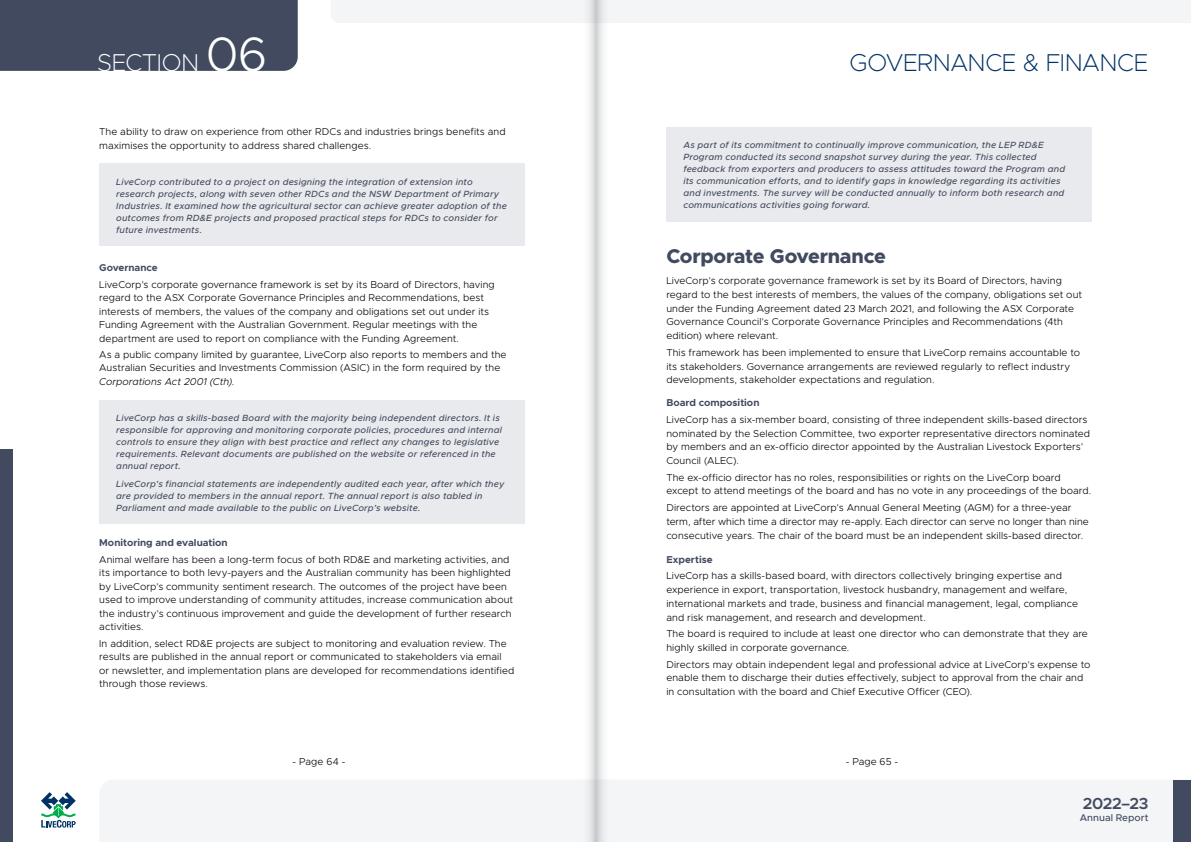
<style>
.page{position:relative;width:1191px;height:842px;background:#fff}
.page>*{position:absolute;margin:0;border:0;box-sizing:border-box;transform-origin:0 0}
.t1{font:200 24.5px "Metropolis";letter-spacing:-.02em;color:#003365}
.t2{font:200 24.5px "Metropolis";letter-spacing:-.015em;color:#fff}
.t3{font:800 20px "Metropolis";letter-spacing:-.015em;color:#414a5f}
.t4{font:600 16.1px "Metropolis";letter-spacing:-.03em;color:#414a5f}
.t5{font:300 10px/13.8px "Metropolis";letter-spacing:.01em;color:#000}
.t6{font:700 10px "Metropolis";color:#414a5f}
.t7{font:500 9.9px "Metropolis";color:#414a5f}
.t8{font:italic 500 9px/12px "Metropolis";letter-spacing:.02em;color:#444b60}
.s1{font-weight:300;font-size:48.5px}
.s2{font-style:italic}
</style>
<div class="page">
<div style="left:100px;top:780px;width:1072px;height:62px;background:#f4f5f7"></div>
<div style="left:1172px;top:780px;width:19px;height:62px;background:#414a5f"></div>
<div style="left:331px;top:0;width:860px;height:23px;background:#f4f5f7"></div>
<svg style="left:41px;top:792px;width:35px;height:36px"></svg>
<div style="left:99px;top:163px;width:425px;height:83px;background:#e8eaed"></div>
<div style="left:99px;top:400px;width:425px;height:82px;background:#e8eaed"></div>
<div style="left:99px;top:465px;width:425px;height:59px;background:#e8eaed"></div>
<div style="left:666px;top:127px;width:425px;height:94px;background:#e8eaed"></div>
<div style="left:0;top:449px;width:13px;height:393px;background:#414a5f"></div>
<div style="left:0;top:0;width:298px;height:71px;background:#414a5f"></div>
<svg style="left:581px;top:0;width:28px;height:842px"></svg>
<h1 class="t2" style="left:97px;top:47px;width:172px">SECTION <span class="s1">06</span></h1>
<p class="t5" style="left:99px;top:125px;width:408px;line-height:13.5px">The ability to draw on experience from other RDCs and industries brings benefits and maximises the opportunity to address shared challenges.</p>
<p class="t8" style="left:116px;top:176px;width:392px">LiveCorp contributed to a project on designing the integration of extension into research projects, along with seven other RDCs and the NSW Department of Primary Industries. It examined how the agricultural sector can achieve greater adoption of the outcomes from RD&amp;E projects and proposed practical steps for RDCs to consider for future investments.</p>
<p class="t6" style="left:99px;top:261px;width:60px">Governance</p>
<p class="t5" style="left:99px;top:277px;width:397px;line-height:13.5px">LiveCorp’s corporate governance framework is set by its Board of Directors, having regard to the ASX Corporate Governance Principles and Recommendations, best interests of members, the values of the company and obligations set out under its Funding Agreement with the Australian Government. Regular meetings with the department are used to report on compliance with the Funding Agreement.</p>
<p class="t5" style="left:99px;top:348px;width:409px;line-height:13.5px">As a public company limited by guarantee, LiveCorp also reports to members and the<br>Australian Securities and Investments Commission (ASIC) in the form required by the<br><span class="s2">Corporations Act 2001 (Cth)</span>.</p>
<p class="t8" style="left:116px;top:412px;width:387px">LiveCorp has a skills-based Board with the majority being independent directors. It is responsible for approving and monitoring corporate policies, procedures and internal controls to ensure they align with best practice and reflect any changes to legislative requirements. Relevant documents are published on the website or referenced in the annual report.</p>
<p class="t8" style="left:116px;top:478px;width:389px">LiveCorp’s financial statements are independently audited each year, after which they are provided to members in the annual report. The annual report is also tabled in<br>Parliament and made available to the public on LiveCorp’s website.</p>
<p class="t6" style="left:99px;top:537px;width:130px">Monitoring and evaluation</p>
<p class="t5" style="left:99px;top:552px;width:415px;line-height:13.5px">Animal welfare has been a long-term focus of both RD&amp;E and marketing activities, and its importance to both levy-payers and the Australian community has been highlighted by LiveCorp’s community sentiment research. The outcomes of the project have been used to improve understanding of community attitudes, increase communication about the industry’s continuous improvement and guide the development of further research activities.</p>
<p class="t5" style="left:99px;top:636px;width:417px;line-height:13.5px">In addition, select RD&amp;E projects are subject to monitoring and evaluation review. The results are published in the annual report or communicated to stakeholders via email<br>or newsletter, and implementation plans are developed for recommendations identified through those reviews.</p>
<h1 class="t1" style="left:849px;top:47px;width:300px">GOVERNANCE &amp; FINANCE</h1>
<p class="t8" style="left:683px;top:139px;width:383px">As part of its commitment to continually improve communication, the LEP RD&amp;E Program conducted its second snapshot survey during the year. This collected feedback from exporters and producers to assess attitudes toward the Program and its communication efforts, and to identify gaps in knowledge regarding its activities and investments. The survey will be conducted annually to inform both research and communications activities going forward.</p>
<h2 class="t3" style="left:666px;top:244px;width:221px">Corporate Governance</h2>
<p class="t5" style="left:666px;top:274px;width:417px">LiveCorp’s corporate governance framework is set by its Board of Directors, having regard to the best interests of members, the values of the company, obligations set out under the Funding Agreement dated 23 March 2021, and following the ASX Corporate Governance Council’s Corporate Governance Principles and Recommendations (4th edition) where relevant.</p>
<p class="t5" style="left:666px;top:345px;width:415px">This framework has been implemented to ensure that LiveCorp remains accountable to its stakeholders. Governance arrangements are reviewed regularly to reflect industry developments, stakeholder expectations and regulation.</p>
<p class="t6" style="left:666px;top:396px;width:95px">Board composition</p>
<p class="t5" style="left:666px;top:412px;width:425px">LiveCorp has a six-member board, consisting of three independent skills-based directors nominated by the Selection Committee, two exporter representative directors nominated by members and an ex-officio director appointed by the Australian Livestock Exporters’ Council (ALEC).</p>
<p class="t5" style="left:666px;top:470px;width:425px">The ex-officio director has no roles, responsibilities or rights on the LiveCorp board except to attend meetings of the board and has no vote in any proceedings of the board.</p>
<p class="t5" style="left:666px;top:501px;width:424px">Directors are appointed at LiveCorp’s Annual General Meeting (AGM) for a three-year term, after which time a director may re-apply. Each director can serve no longer than nine consecutive years. The chair of the board must be an independent skills-based director.</p>
<p class="t6" style="left:666px;top:553px;width:48px">Expertise</p>
<p class="t5" style="left:666px;top:569px;width:413px">LiveCorp has a skills-based board, with directors collectively bringing expertise and experience in export, transportation, livestock husbandry, management and welfare, international markets and trade, business and financial management, legal, compliance and risk management, and research and development.</p>
<p class="t5" style="left:666px;top:627px;width:423px">The board is required to include at least one director who can demonstrate that they are highly skilled in corporate governance.</p>
<p class="t5" style="left:666px;top:657px;width:425px">Directors may obtain independent legal and professional advice at LiveCorp’s expense to enable them to discharge their duties effectively, subject to approval from the chair and in consultation with the board and Chief Executive Officer (CEO).</p>
<p class="t5" style="left:292px;top:754px;width:54px">- Page 64 -</p>
<p class="t5" style="left:845px;top:754px;width:54px">- Page 65 -</p>
<h3 class="t4" style="left:1083px;top:793px;width:67px">2022–23</h3>
<p class="t7" style="left:1079px;top:811px;width:70px">Annual Report</p>
</div>
